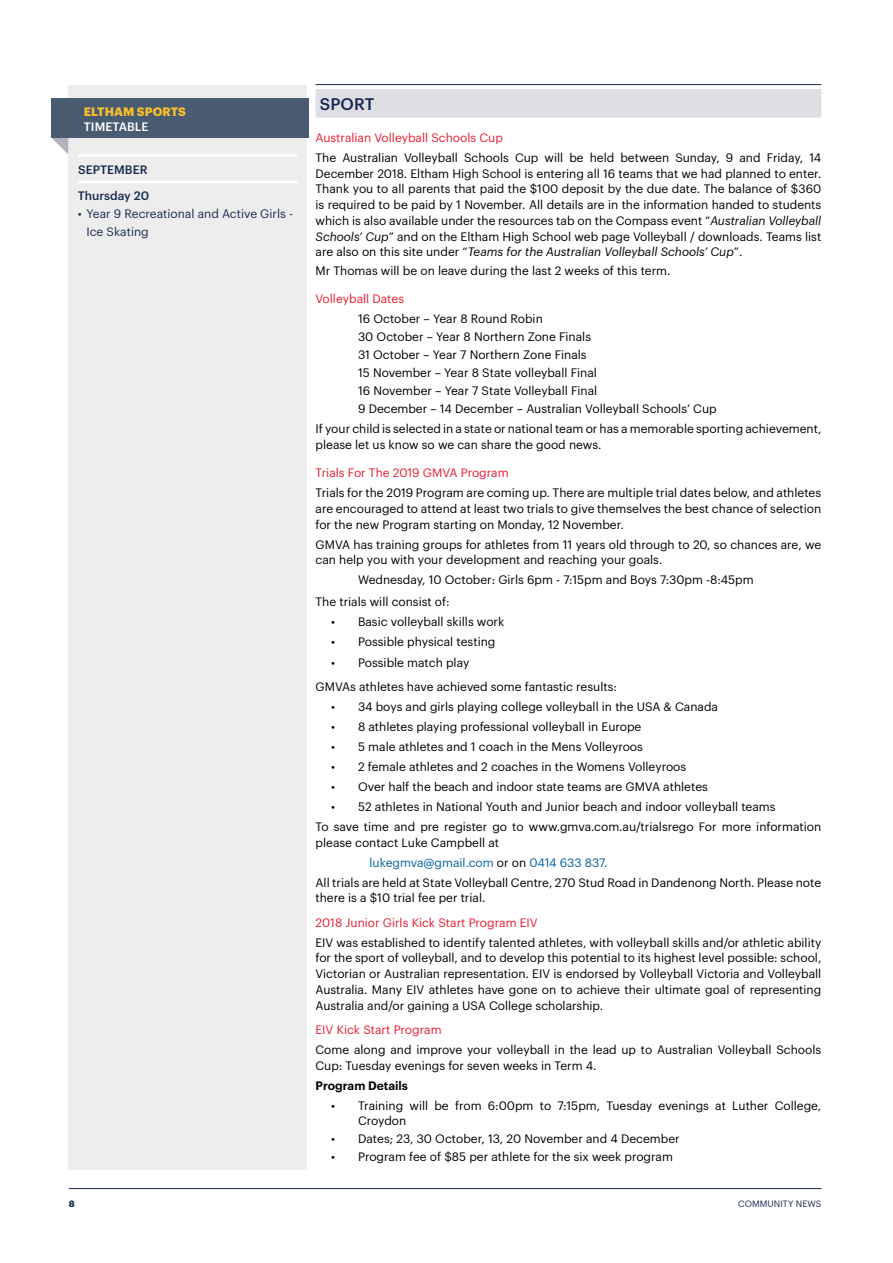
<style>
.page{position:relative;width:893px;height:1263px;background:#fff}
.page>*{position:absolute;margin:0;border:0;box-sizing:border-box;transform-origin:0 0}
.t1{font:500 16.5px "Graphik";letter-spacing:.005em;color:#192b52}
.t2{font:12px/15.8px "Graphik";color:#000}
.t3{font:12px "Graphik";color:#e81d31}
.t4{font:12px/18px "Graphik";color:#192b52}
.t5{font:12px "Graphik";color:#0860a0}
.t6{font:500 12px "Graphik";color:#192b52}
.t7{font:600 12px "Graphik";color:#000}
.t8{font:700 12px "Graphik";letter-spacing:.005em;color:#f8be2c}
.t9{font:500 12px "Graphik";letter-spacing:.005em;color:#fff}
.t10{font:9px "Graphik";letter-spacing:.005em;color:#192b52}
.t11{font:700 9px "Graphik";color:#192b52}
.s1{font-style:italic}
.s2{color:#000}
</style>
<div class="page">
<hr style="left:69px;top:1188px;width:752px;height:1px;background:#192b52">
<div style="left:68px;top:85px;width:239px;height:1084px;background:#ededed"></div>
<hr style="left:315px;top:84px;width:506px;height:1px;background:#192b52">
<div style="left:315px;top:89px;width:506px;height:29px;background:#dfdee4"></div>
<svg style="left:52px;top:138px;width:17px;height:16px"></svg>
<div style="left:51px;top:99px;width:257px;height:39px;background:#485b70"></div>
<hr style="left:78px;top:154px;width:220px;height:3px;background:#fff">
<hr style="left:78px;top:181px;width:220px;height:2px;background:#fff">
<p class="t8" style="left:84px;top:102px;width:103px">ELTHAM SPORTS</p>
<p class="t9" style="left:84px;top:118px;width:66px">TIMETABLE</p>
<p class="t6" style="left:78px;top:160px;width:71px">SEPTEMBER</p>
<p class="t6" style="left:78px;top:187px;width:73px">Thursday 20</p>
<p class="t4" style="left:86px;top:204px;width:208px;text-indent:-9px">• Year 9 Recreational and Active Girls -<br>Ice Skating</p>
<h1 class="t1" style="left:320px;top:92px;width:56px">SPORT</h1>
<p class="t3" style="left:315px;top:128px;width:189px">Australian Volleyball Schools Cup</p>
<p class="t2" style="left:315px;top:149px;width:507px;text-align:justify">The Australian Volleyball Schools Cup will be held between Sunday, 9 and Friday, 14<br>December 2018. Eltham High School is entering all 16 teams that we had planned to enter.<br>Thank you to all parents that paid the $100 deposit by the due date. The balance of $360 is required to be paid by 1 November. All details are in the information handed to students which is also available under the resources tab on the Compass event “<span class="s1">Australian Volleyball Schools’ Cup</span>” and on the Eltham High School web page Volleyball / downloads. Teams list are also on this site under “<span class="s1">Teams for the Australian Volleyball Schools’ Cup</span>”.</p>
<p class="t2" style="left:315px;top:262px;width:357px">Mr Thomas will be on leave during the last 2 weeks of this term.</p>
<p class="t3" style="left:315px;top:290px;width:90px">Volleyball Dates</p>
<p class="t2" style="left:358px;top:309px;width:360px;line-height:17.9px">16 October – Year 8 Round Robin<br>30 October – Year 8 Northern Zone Finals<br>31 October – Year 7 Northern Zone Finals<br>15 November – Year 8 State volleyball Final<br>16 November – Year 7 State Volleyball Final<br>9 December – 14 December – Australian Volleyball Schools’ Cup</p>
<p class="t2" style="left:315px;top:420px;width:507px">If your child is selected in a state or national team or has a memorable sporting achievement, please let us know so we can share the good news.</p>
<p class="t3" style="left:315px;top:464px;width:195px">Trials For The 2019 GMVA Program</p>
<p class="t2" style="left:315px;top:484px;width:507px;text-align:justify">Trials for the 2019 Program are coming up. There are multiple trial dates below, and athletes are encouraged to attend at least two trials to give themselves the best chance of selection for the new Program starting on Monday, 12 November.</p>
<p class="t2" style="left:315px;top:535px;width:507px">GMVA has training groups for athletes from 11 years old through to 20, so chances are, we can help you with your development and reaching your goals.</p>
<p class="t2" style="left:315px;top:568px;width:440px;line-height:22.2px;text-indent:43px">Wednesday, 10 October: Girls 6pm - 7:15pm and Boys 7:30pm -8:45pm<br>The trials will consist of:</p>
<p class="t2" style="left:331px;top:613px;width:175px">• Basic volleyball skills work</p>
<p class="t2" style="left:331px;top:633px;width:166px">• Possible physical testing</p>
<p class="t2" style="left:315px;top:649px;width:303px;line-height:24.3px;text-indent:16px">• Possible match play<br>GMVAs athletes have achieved some fantastic results:</p>
<p class="t2" style="left:331px;top:697px;width:388px">• 34 boys and girls playing college volleyball in the USA &amp; Canada</p>
<p class="t2" style="left:331px;top:717px;width:312px">• 8 athletes playing professional volleyball in Europe</p>
<p class="t2" style="left:331px;top:737px;width:313px">• 5 male athletes and 1 coach in the Mens Volleyroos</p>
<p class="t2" style="left:331px;top:757px;width:357px">• 2 female athletes and 2 coaches in the Womens Volleyroos</p>
<p class="t2" style="left:331px;top:777px;width:378px">• Over half the beach and indoor state teams are GMVA athletes</p>
<p class="t2" style="left:315px;top:795px;width:507px;line-height:20px;text-indent:16px">• 52 athletes in National Youth and Junior beach and indoor volleyball teams<br>To save time and pre register go to www.gmva.com.au/trialsrego For more information</p>
<p class="t2" style="left:315px;top:833px;width:185px">please contact Luke Campbell at</p>
<p class="t5" style="left:369px;top:853px;width:240px">lukegmva@gmail.com <span class="s2">or on</span> 0414 633 837.</p>
<p class="t2" style="left:315px;top:873px;width:507px">All trials are held at State Volleyball Centre, 270 Stud Road in Dandenong North. Please note</p>
<p class="t2" style="left:315px;top:889px;width:171px">there is a $10 trial fee per trial.</p>
<p class="t3" style="left:315px;top:913px;width:224px">2018 Junior Girls Kick Start Program EIV</p>
<p class="t2" style="left:315px;top:933px;width:507px;text-align:justify">EIV was established to identify talented athletes, with volleyball skills and/or athletic ability for the sport of volleyball, and to develop this potential to its highest level possible: school, Victorian or Australian representation. EIV is endorsed by Volleyball Victoria and Volleyball Australia. Many EIV athletes have gone on to achieve their ultimate goal of representing Australia and/or gaining a USA College scholarship.</p>
<p class="t3" style="left:315px;top:1020px;width:128px">EIV Kick Start Program</p>
<p class="t2" style="left:315px;top:1040px;width:507px">Come along and improve your volleyball in the lead up to Australian Volleyball Schools<br>Cup: Tuesday evenings for seven weeks in Term 4.</p>
<p class="t7" style="left:315px;top:1076px;width:94px">Program Details</p>
<p class="t2" style="left:358px;top:1096px;width:465px;text-indent:-27px">• Training will be from 6:00pm to 7:15pm, Tuesday evenings at Luther College,<br>Croydon</p>
<p class="t2" style="left:331px;top:1130px;width:350px">• Dates; 23, 30 October, 13, 20 November and 4 December</p>
<p class="t2" style="left:331px;top:1148px;width:343px">• Program fee of $85 per athlete for the six week program</p>
<p class="t11" style="left:69px;top:1196px;width:7px">8</p>
<p class="t10" style="left:738px;top:1196px;width:85px">COMMUNITY NEWS</p>
</div>
